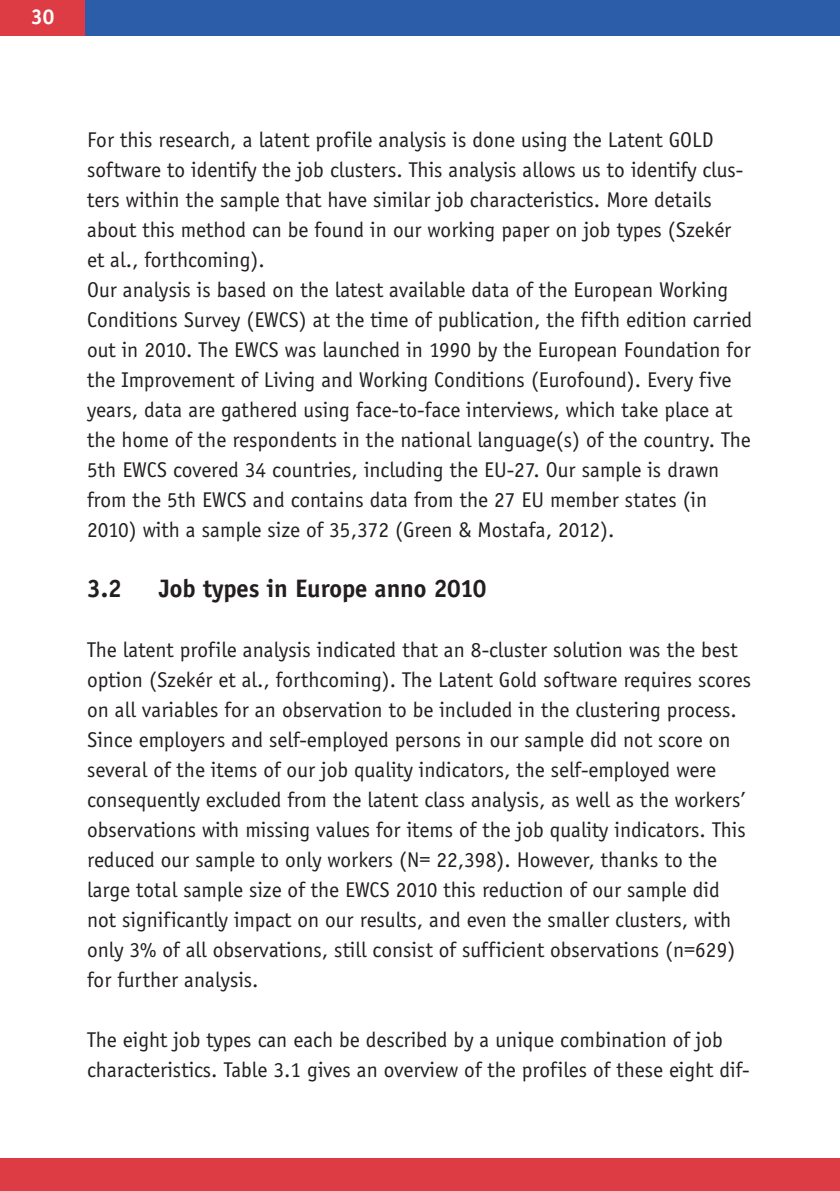
<style>
.page{position:relative;width:840px;height:1191px;background:#fff}
.page>*{position:absolute;margin:0;border:0;box-sizing:border-box;transform-origin:0 0}
.t1{font:700 26px "Officina Sans";color:#231f20}
.t2{font:22px/30px "Officina Sans";color:#231f20}
.t3{font:700 22px "Officina Sans";color:#fff}
</style>
<div class="page">
<div style="left:0;top:1158px;width:839px;height:33px;background:#dd3c45"></div>
<div style="left:76px;top:0;width:763px;height:36px;background:#2b5da9"></div>
<div style="left:0;top:0;width:84px;height:36px;background:#dd3c45"></div>
<p class="t3" style="left:31px;top:4px;width:24px">30</p>
<p class="t2" style="left:87px;top:124px;width:666px">For this research, a latent profile analysis is done using the Latent GOLD software to identify the job clusters. This analysis allows us to identify clus&shy;ters within the sample that have similar job characteristics. More details about this method can be found in our working paper on job types (Szekér et al., forthcoming).<br>Our analysis is based on the latest available data of the European Working Conditions Survey (EWCS) at the time of publication, the fifth edition carried out in 2010. The EWCS was launched in 1990 by the European Foundation for the Improvement of Living and Working Conditions (Eurofound). Every five years, data are gathered using face-to-face interviews, which take place at the home of the respondents in the national language(s) of the country. The 5th EWCS covered 34 countries, including the EU-27. Our sample is drawn from the 5th EWCS and contains data from the 27 EU member states (in 2010) with a sample size of 35,372 (Green &amp; Mostafa, 2012).</p>
<p class="t1" style="left:87px;top:573px;width:36px">3.2</p>
<p class="t1" style="left:159px;top:573px;width:328px">Job types in Europe anno 2010</p>
<p class="t2" style="left:87px;top:634px;width:665px">The latent profile analysis indicated that an 8-cluster solution was the best option (Szekér et al., forthcoming). The Latent Gold software requires scores on all variables for an observation to be included in the clustering process.<br>Since employers and self-employed persons in our sample did not score on several of the items of our job quality indicators, the self-employed were consequently excluded from the latent class analysis, as well as the workers’ observations with missing values for items of the job quality indicators. This reduced our sample to only workers (N= 22,398). However, thanks to the large total sample size of the EWCS 2010 this reduction of our sample did not significantly impact on our results, and even the smaller clusters, with only 3% of all observations, still consist of sufficient observations (n=629) for further analysis.</p>
<p class="t2" style="left:87px;top:1024px;width:663px">The eight job types can each be described by a unique combination of job characteristics. Table 3.1 gives an overview of the profiles of these eight dif-</p>
</div>
